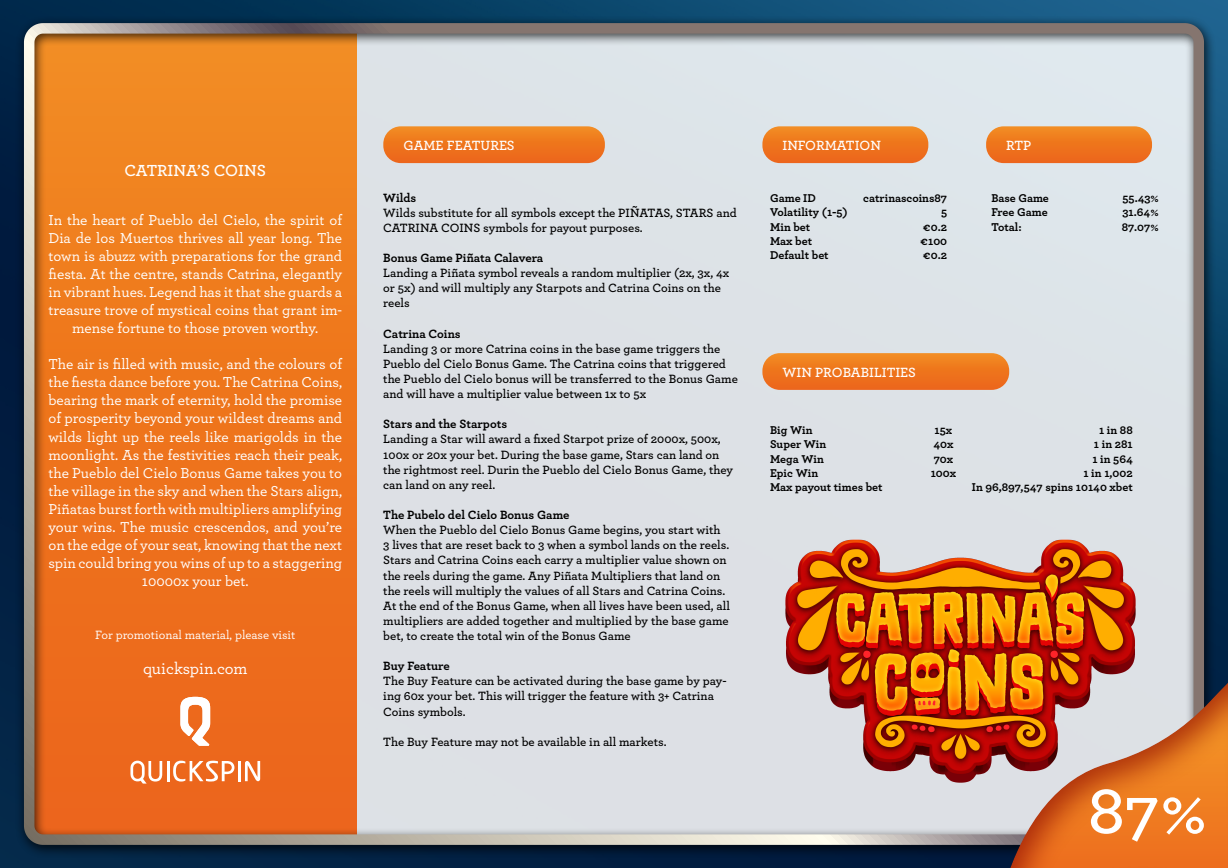
<style>
.page{position:relative;width:1228px;height:868px;background:#fff}
.page>*{position:absolute;margin:0;border:0;box-sizing:border-box;transform-origin:0 0}
.t1{font:600 68.67px "Archer";color:#fff}
.t2{font:600 16.8px "Archer";color:#fff}
.t3{font:500 16.8px "Archer";color:#fff}
.t4{font:500 15.05px/18.1px "Archer";color:#fff;text-align:center}
.t5{font:600 14px "Archer";color:#fff}
.t6{font:600 12.6px/15.1px "Archer";color:#000}
.t7{font:700 12.6px "Archer";color:#000}
.t8{font:500 12.6px "Archer";color:#fff}
.t9{font:700 11.9px/14.3px "Archer";color:#000}
</style>
<div class="page">
<img style="left:0;top:0;width:1228px;height:868px">
<div style="left:15px;top:16px;width:1201px;height:843px;background:#000;opacity:.83"></div>
<div style="left:24px;top:23px;width:1180px;height:822px;border:10px solid #fff;border-radius:14px"></div>
<div style="left:1000px;top:677px;width:228px;height:191px;background:#a1291b;opacity:.75"></div>
<img style="left:723px;top:471px;width:474px;height:355px">
<h2 class="t2" style="left:125px;top:158px;width:143px">CATRINA’S COINS</h2>
<p class="t4" style="left:48px;top:210px;width:295px">In the heart of Pueblo del Cielo, the spirit of Dia de los Muertos thrives all year long. The town is abuzz with preparations for the grand fiesta. At the centre, stands Catrina, elegantly in vibrant hues. Legend has it that she guards a treasure trove of mystical coins that grant im&shy;mense fortune to those proven worthy.</p>
<p class="t4" style="left:48px;top:354px;width:295px">The air is filled with music, and the colours of the fiesta dance before you. The Catrina Coins, bearing the mark of eternity, hold the promise of prosperity beyond your wildest dreams and wilds light up the reels like marigolds in the moonlight. As the festivities reach their peak, the Pueblo del Cielo Bonus Game takes you to the village in the sky and when the Stars align, Piñatas burst forth with multipliers amplifying your wins. The music crescendos, and you’re on the edge of your seat, knowing that the next spin could bring you wins of up to a staggering 10000x your bet.</p>
<p class="t8" style="left:95px;top:626px;width:202px">For promotional material, please visit</p>
<h2 class="t3" style="left:143px;top:657px;width:106px">quickspin.com</h2>
<p class="t5" style="left:403px;top:135px;width:113px">GAME FEATURES</p>
<p class="t5" style="left:782px;top:135px;width:100px">INFORMATION</p>
<p class="t5" style="left:1006px;top:135px;width:27px">RTP</p>
<p class="t7" style="left:383px;top:187px;width:35px">Wilds</p>
<p class="t6" style="left:383px;top:204px;width:355px">Wilds substitute for all symbols except the PIÑATAS, STARS and<br>CATRINA COINS symbols for payout purposes.</p>
<p class="t7" style="left:383px;top:248px;width:162px">Bonus Game Piñata Calavera</p>
<p class="t6" style="left:383px;top:265px;width:348px">Landing a Piñata symbol reveals a random multiplier (2x, 3x, 4x or 5x) and will multiply any Starpots and Catrina Coins on the reels</p>
<p class="t7" style="left:383px;top:323px;width:79px">Catrina Coins</p>
<p class="t6" style="left:383px;top:340px;width:356px">Landing 3 or more Catrina coins in the base game triggers the Pueblo del Cielo Bonus Game. The Catrina coins that triggered the Pueblo del Cielo bonus will be transferred to the Bonus Game and will have a multiplier value between 1x to 5x</p>
<p class="t7" style="left:383px;top:414px;width:125px">Stars and the Starpots</p>
<p class="t6" style="left:383px;top:431px;width:351px">Landing a Star will award a fixed Starpot prize of 2000x, 500x, 100x or 20x your bet. During the base game, Stars can land on the rightmost reel. Durin the Pueblo del Cielo Bonus Game, they can land on any reel.</p>
<p class="t7" style="left:383px;top:505px;width:188px">The Pubelo del Cielo Bonus Game</p>
<p class="t6" style="left:383px;top:522px;width:348px">When the Pueblo del Cielo Bonus Game begins, you start with 3 lives that are reset back to 3 when a symbol lands on the reels.<br>Stars and Catrina Coins each carry a multiplier value shown on the reels during the game. Any Piñata Multipliers that land on the reels will multiply the values of all Stars and Catrina Coins.<br>At the end of the Bonus Game, when all lives have been used, all multipliers are added together and multiplied by the base game bet, to create the total win of the Bonus Game</p>
<p class="t7" style="left:383px;top:656px;width:68px">Buy Feature</p>
<p class="t6" style="left:383px;top:673px;width:345px">The Buy Feature can be activated during the base game by pay&shy;ing 60x your bet. This will trigger the feature with 3+ Catrina<br>Coins symbols.</p>
<p class="t6" style="left:383px;top:733px;width:285px">The Buy Feature may not be available in all markets.</p>
<p class="t9" style="left:770px;top:190px;width:79px">Game ID<br>Volatility (1-5)<br>Min bet<br>Max bet<br>Default bet</p>
<p class="t9" style="left:863px;top:190px;width:85px;text-align:right">catrinascoins87<br>5<br>€0.2<br>€100<br>€0.2</p>
<p class="t9" style="left:991px;top:190px;width:59px;text-align:justify">Base Game Free Game Total:</p>
<p class="t9" style="left:1122px;top:190px;width:38px;text-align:justify">55.43% 31.64% 87.07%</p>
<p class="t5" style="left:782px;top:362px;width:135px">WIN PROBABILITIES</p>
<p class="t9" style="left:770px;top:422px;width:114px">Big Win<br>Super Win<br>Mega Win<br>Epic Win<br>Max payout times bet</p>
<p class="t9" style="left:931px;top:422px;width:27px;text-align:center">15x<br>40x<br>70x<br>100x</p>
<p class="t9" style="left:972px;top:422px;width:162px;text-align:right">1 in 88<br>1 in 281<br>1 in 564<br>1 in 1,002<br>In 96,897,547 spins 10140 xbet</p>
<h1 class="t1" style="left:1088px;top:759px;width:121px">87%</h1>
</div>
